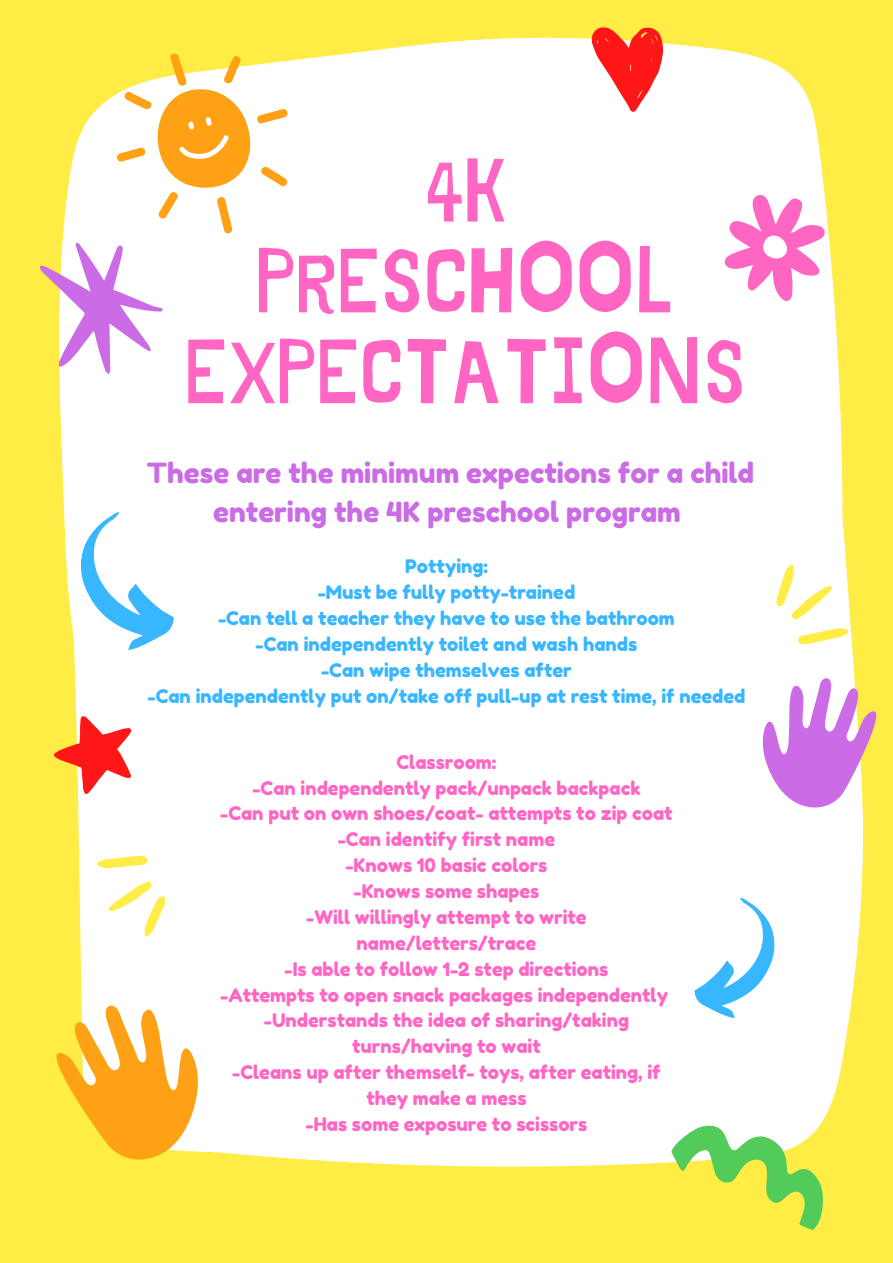
<style>
.page{position:relative;width:893px;height:1263px;background:#fff}
.page>*{position:absolute;margin:0;border:0;box-sizing:border-box;transform-origin:0 0}
.t1{font:90.82px/90.8px "Jingleberry";color:#ff66c4;text-align:center}
.t2{font:27.75px/38.8px "Fredoka One";color:#cb6ce6;text-align:center}
.t3{font:18.75px/25.9px "Fredoka One";color:#ff66c4;text-align:center}
.t4{font:18.75px/25.9px "Fredoka One";color:#38b6ff;text-align:center}
</style>
<div class="page">
<div style="left:0;top:0;width:892px;height:1262px;background:#ffec45"></div>
<svg style="left:64px;top:37px;width:775px;height:326px;fill:#fff"></svg>
<div style="left:60px;top:363px;width:803px;height:804px;background:#fff"></div>
<svg style="left:94px;top:37px;width:221px;height:220px;fill:#fff"></svg>
<svg style="left:172px;top:113px;width:62px;height:52px"></svg>
<svg style="left:591px;top:27px;width:74px;height:86px"></svg>
<svg style="left:56px;top:990px;width:158px;height:177px"></svg>
<svg style="left:665px;top:1101px;width:177px;height:129px"></svg>
<svg style="left:680px;top:893px;width:106px;height:131px"></svg>
<svg style="left:706px;top:176px;width:133px;height:140px"></svg>
<svg style="left:40px;top:216px;width:148px;height:188px"></svg>
<svg style="left:54px;top:701px;width:93px;height:99px"></svg>
<svg style="left:90px;top:851px;width:80px;height:87px"></svg>
<svg style="left:69px;top:508px;width:119px;height:148px"></svg>
<svg style="left:754px;top:673px;width:123px;height:144px"></svg>
<svg style="left:776px;top:564px;width:72px;height:80px"></svg>
<h1 class="t1" style="left:185px;top:149px;width:563px">4K<br>PRESCHOOL<br>EXPECTATIONS</h1>
<h2 class="t2" style="left:147px;top:453px;width:609px">These are the minimum expections for a child entering the 4K preschool program</h2>
<p class="t4" style="left:148px;top:553px;width:599px">Pottying:<br>-Must be fully potty-trained<br>-Can tell a teacher they have to use the bathroom<br>-Can independently toilet and wash hands<br>-Can wipe themselves after<br>-Can independently put on/take off pull-up at rest time, if needed</p>
<p class="t3" style="left:220px;top:749px;width:454px">Classroom:<br>-Can independently pack/unpack backpack<br>-Can put on own shoes/coat- attempts to zip coat -Can identify first name<br>-Knows 10 basic colors<br>-Knows some shapes<br>-Will willingly attempt to write name/letters/trace<br>-Is able to follow 1-2 step directions<br>-Attempts to open snack packages independently -Understands the idea of sharing/taking turns/having to wait<br>-Cleans up after themself- toys, after eating, if they make a mess<br>-Has some exposure to scissors</p>
</div>
